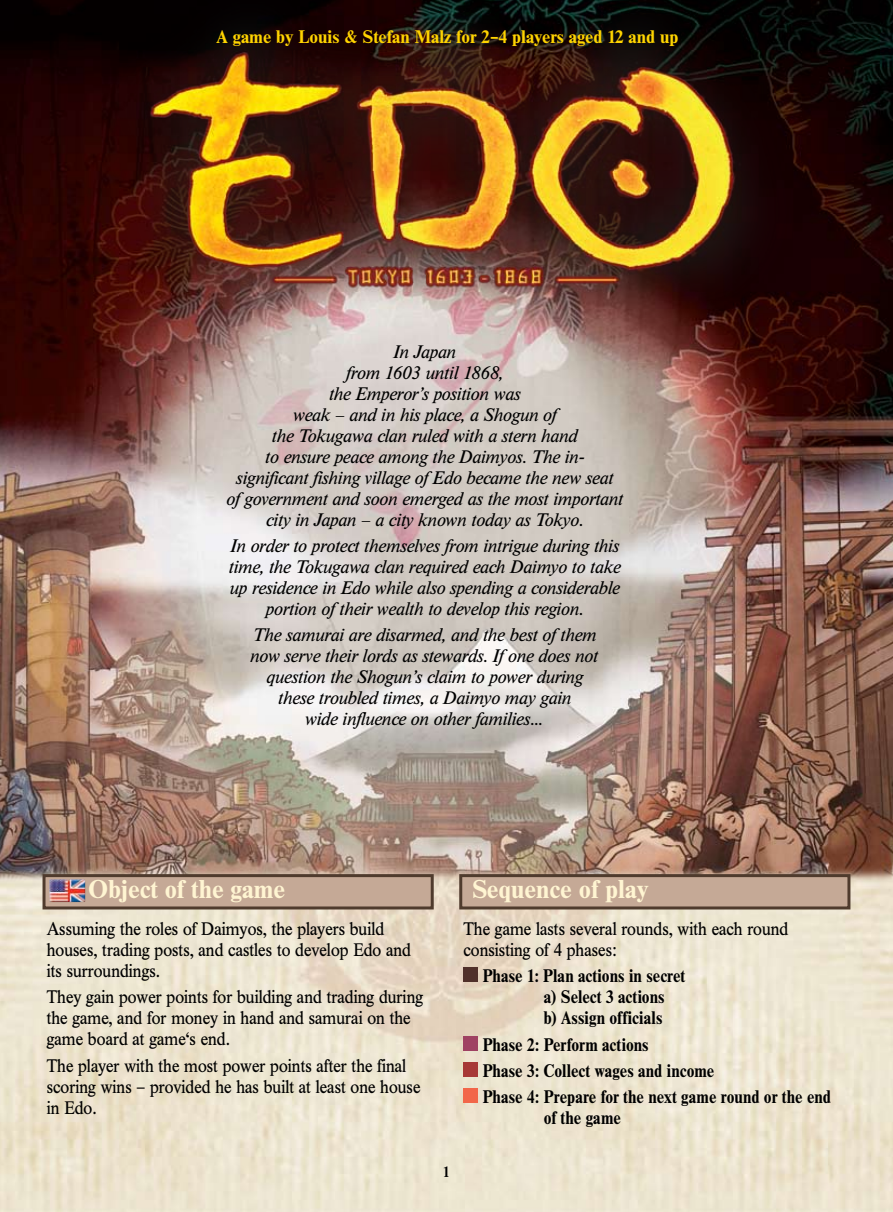
<style>
.page{position:relative;width:893px;height:1212px;background:#fff}
.page>*{position:absolute;margin:0;border:0;box-sizing:border-box;transform-origin:0 0}
.t1{font:700 25.5px "Times BQ";color:#fff5d2}
.t2{font:italic 18px/21px "Times BQ";color:#000;text-align:center}
.t3{font:18px/21px "Times BQ";color:#000;scale:.9 1}
.t4{font:700 18px/21px "Times BQ";letter-spacing:.005em;color:#000;scale:.9 1}
.t5{font:700 18px "Times BQ";color:#ffd400}
.t6{font:700 15px "Times BQ";color:#000;scale:.9 1}
</style>
<div class="page">
<img style="left:0;top:897px;width:893px;height:315px">
<img style="left:0;top:0;width:893px;height:897px">
<div style="left:461px;top:875px;width:388px;height:33px;background:#c5a996"></div>
<div style="left:459px;top:874px;width:391px;height:35px;border:3px solid #4f3b2d"></div>
<div style="left:44px;top:875px;width:388px;height:33px;background:#c5a996"></div>
<div style="left:43px;top:874px;width:391px;height:35px;border:3px solid #4f3b2d"></div>
<img style="left:49px;top:879px;width:36px;height:23px">
<div style="left:463px;top:967px;width:15px;height:15px;background:#50302a"></div>
<div style="left:463px;top:1036px;width:15px;height:15px;background:#9f4162"></div>
<div style="left:463px;top:1062px;width:15px;height:15px;background:#a73836"></div>
<div style="left:463px;top:1088px;width:15px;height:15px;background:#f26649"></div>
<p class="t5" style="left:217px;top:26px;width:463px">A game by Louis &amp; Stefan Malz for 2–4 players aged 12 and up</p>
<p class="t2" style="left:225px;top:341px;width:398px">In Japan<br>from 1603 until 1868,<br>the Emperor’s position was<br>weak – and in his place, a Shogun of<br>the Tokugawa clan ruled with a stern hand<br>to ensure peace among the Daimyos. The in-<br>significant fishing village of Edo became the new seat<br>of government and soon emerged as the most important city in Japan – a city known today as Tokyo.</p>
<p class="t2" style="left:228px;top:535px;width:393px">In order to protect themselves from intrigue during this time, the Tokugawa clan required each Daimyo to take up residence in Edo while also spending a considerable portion of their wealth to develop this region.</p>
<p class="t2" style="left:249px;top:625px;width:350px">The samurai are disarmed, and the best of them now serve their lords as stewards. If one does not question the Shogun’s claim to power during these troubled times, a Daimyo may gain<br>wide influence on other families...</p>
<h1 class="t1" style="left:88px;top:874px;width:199px">Object of the game</h1>
<p class="t3" style="left:47px;top:918px;width:406px">Assuming the roles of Daimyos, the players build houses, trading posts, and castles to develop Edo and its surroundings.</p>
<p class="t3" style="left:47px;top:987px;width:420px">They gain power points for building and trading during the game, and for money in hand and samurai on the game board at game‘s end.</p>
<p class="t3" style="left:47px;top:1055px;width:417px">The player with the most power points after the final scoring wins – provided he has built at least one house in Edo.</p>
<h1 class="t1" style="left:472px;top:874px;width:178px">Sequence of play</h1>
<p class="t3" style="left:463px;top:918px;width:362px">The game lasts several rounds, with each round consisting of 4 phases:</p>
<p class="t4" style="left:544px;top:966px;width:159px;text-indent:-61px">Phase 1: Plan actions in secret a) Select 3 actions<br>b) Assign officials</p>
<p class="t4" style="left:483px;top:1031px;width:388px;line-height:26.2px">Phase 2: Perform actions<br>Phase 3: Collect wages and income<br>Phase 4: Prepare for the next game round or the end</p>
<p class="t4" style="left:544px;top:1107px;width:87px">of the game</p>
<p class="t6" style="left:443px;top:1162px;width:9px">1</p>
</div>
